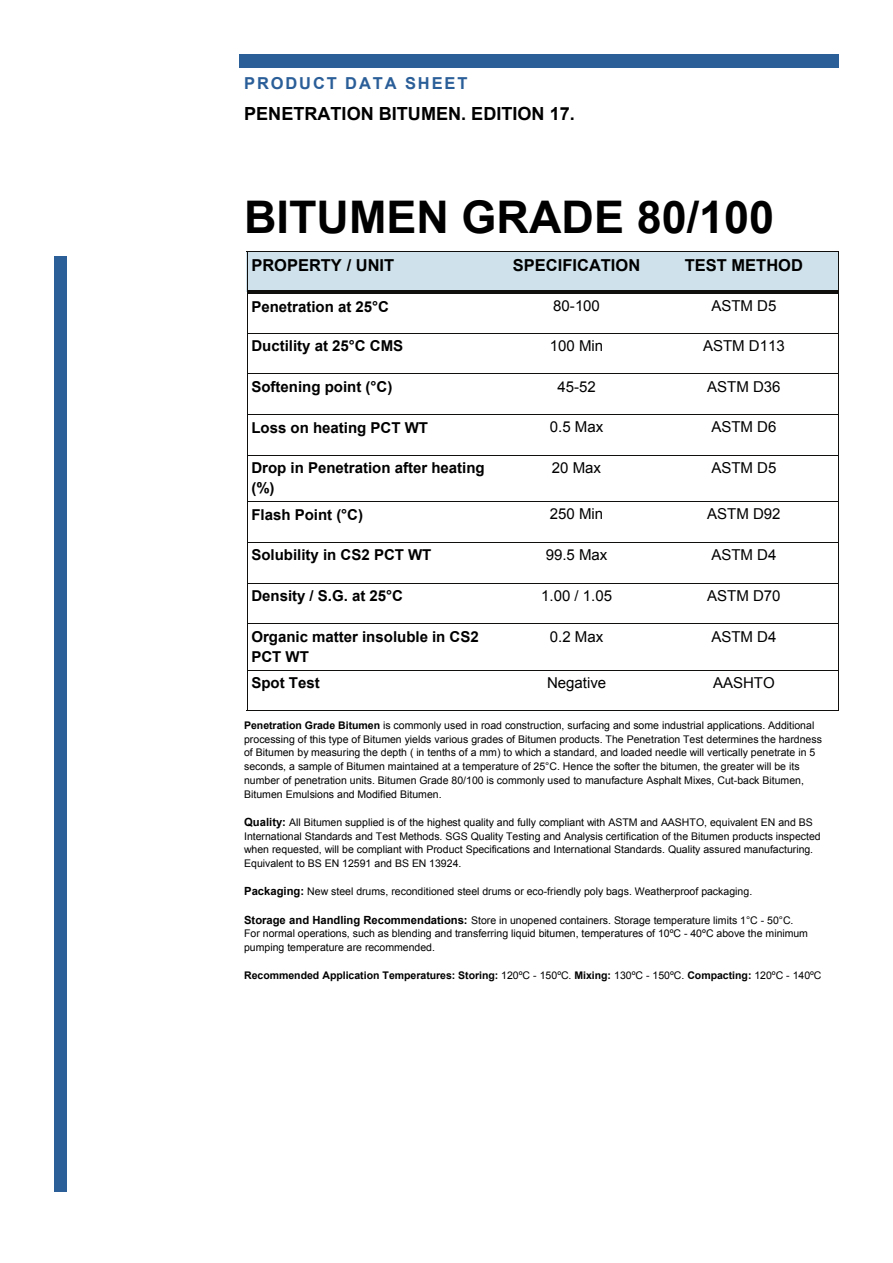
<style>
.page{position:relative;width:893px;height:1263px;background:#fff}
.page>*{position:absolute;margin:0;border:0;box-sizing:border-box;transform-origin:0 0}
.t1{font:700 45px "Arial";color:#000}
.t2{font:700 18.15px "Arial";color:#000}
.t3{font:700 16.5px "Arial";color:#000}
.t4{font:700 16.5px "Arial";letter-spacing:.115em;color:#2a5e98}
.t5{font:700 15px/19.6px "Arial";color:#000}
.t6{font:15px "Arial";color:#000}
.t7{font:10.5px/13.6px "Arial";color:#000}
.t8{font:700 10.5px "Arial";color:#000}
.s1{font-weight:700}
.s2{font-weight:700;font-size:11.25px}
.s3{font-weight:400}
</style>
<div class="page">
<div style="left:54px;top:256px;width:13px;height:936px;background:#2a5f97"></div>
<div style="left:240px;top:54px;width:599px;height:14px;background:#2a5f97"></div>
<div style="left:247px;top:251px;width:257px;height:41px;background:#cfe2eb"></div>
<div style="left:504px;top:251px;width:145px;height:41px;background:#cfe2eb"></div>
<div style="left:649px;top:251px;width:190px;height:41px;background:#cfe2eb"></div>
<hr style="left:247px;top:251px;width:1px;height:459px;background:#100f0d">
<hr style="left:838px;top:251px;width:1px;height:459px;background:#100f0d">
<hr style="left:247px;top:251px;width:592px;height:1px;background:#100f0d">
<hr style="left:247px;top:290px;width:592px;height:3px;background:#100f0d">
<hr style="left:247px;top:333px;width:592px;height:1px;background:#100f0d">
<hr style="left:247px;top:373px;width:592px;height:1px;background:#100f0d">
<hr style="left:247px;top:414px;width:592px;height:1px;background:#100f0d">
<hr style="left:247px;top:455px;width:592px;height:1px;background:#100f0d">
<hr style="left:247px;top:501px;width:592px;height:1px;background:#100f0d">
<hr style="left:247px;top:542px;width:592px;height:1px;background:#100f0d">
<hr style="left:247px;top:583px;width:592px;height:1px;background:#100f0d">
<hr style="left:247px;top:623px;width:592px;height:1px;background:#100f0d">
<hr style="left:247px;top:670px;width:592px;height:1px;background:#100f0d">
<hr style="left:247px;top:710px;width:592px;height:1px;background:#100f0d">
<h3 class="t4" style="left:244px;top:73px;width:225px">PRODUCT DATA SHEET</h3>
<h2 class="t2" style="left:244px;top:101px;width:332px">PENETRATION BITUMEN. EDITION 17.</h2>
<h1 class="t1" style="left:244px;top:187px;width:532px">BITUMEN GRADE 80/100</h1>
<h3 class="t3" style="left:251px;top:255px;width:144px">PROPERTY / UNIT</h3>
<h3 class="t3" style="left:513px;top:255px;width:129px">SPECIFICATION</h3>
<h3 class="t3" style="left:685px;top:255px;width:120px">TEST METHOD</h3>
<h3 class="t5" style="left:251px;top:297px;width:139px">Penetration at 25°C</h3>
<h3 class="t6" style="left:553px;top:296px;width:48px">80-100</h3>
<h3 class="t6" style="left:711px;top:296px;width:67px">ASTM D5</h3>
<h3 class="t5" style="left:251px;top:336px;width:153px">Ductility at 25°C CMS</h3>
<h3 class="t6" style="left:550px;top:336px;width:55px">100 Min</h3>
<h3 class="t6" style="left:703px;top:336px;width:83px">ASTM D113</h3>
<h3 class="t5" style="left:251px;top:377px;width:143px">Softening point (°C)</h3>
<h3 class="t6" style="left:557px;top:376px;width:40px">45-52</h3>
<h3 class="t6" style="left:707px;top:376px;width:75px">ASTM D36</h3>
<h3 class="t5" style="left:251px;top:418px;width:178px">Loss on heating PCT WT</h3>
<h3 class="t6" style="left:550px;top:417px;width:55px">0.5 Max</h3>
<h3 class="t6" style="left:711px;top:417px;width:67px">ASTM D6</h3>
<h3 class="t5" style="left:251px;top:459px;width:235px">Drop in Penetration after heating (%)</h3>
<h3 class="t6" style="left:552px;top:458px;width:51px">20 Max</h3>
<h3 class="t6" style="left:711px;top:458px;width:67px">ASTM D5</h3>
<h3 class="t5" style="left:251px;top:505px;width:113px">Flash Point (°C)</h3>
<h3 class="t6" style="left:550px;top:504px;width:55px">250 Min</h3>
<h3 class="t6" style="left:707px;top:504px;width:75px">ASTM D92</h3>
<h3 class="t5" style="left:251px;top:546px;width:182px">Solubility in CS2 PCT WT</h3>
<h3 class="t6" style="left:546px;top:545px;width:63px">99.5 Max</h3>
<h3 class="t6" style="left:711px;top:545px;width:67px">ASTM D4</h3>
<h3 class="t5" style="left:251px;top:586px;width:153px">Density / S.G. at 25°C</h3>
<h3 class="t6" style="left:541px;top:586px;width:72px">1.00 / 1.05</h3>
<h3 class="t6" style="left:707px;top:586px;width:75px">ASTM D70</h3>
<h3 class="t5" style="left:251px;top:627px;width:229px">Organic matter insoluble in CS2<br>PCT WT</h3>
<h3 class="t6" style="left:550px;top:626px;width:55px">0.2 Max</h3>
<h3 class="t6" style="left:711px;top:626px;width:67px">ASTM D4</h3>
<h3 class="t5" style="left:251px;top:674px;width:70px">Spot Test</h3>
<h3 class="t6" style="left:547px;top:673px;width:61px">Negative</h3>
<h3 class="t6" style="left:713px;top:673px;width:63px">AASHTO</h3>
<p class="t7" style="left:244px;top:719px;width:579px"><span class="s1">Penetration Grade Bitumen</span> is commonly used in road construction, surfacing and some industrial applications. Additional processing of this type of Bitumen yields various grades of Bitumen products. The Penetration Test determines the hardness of Bitumen by measuring the depth ( in tenths of a mm) to which a standard, and loaded needle will vertically penetrate in 5 seconds, a sample of Bitumen maintained at a temperature of 25°C. Hence the softer the bitumen, the greater will be its number of penetration units. Bitumen Grade 80/100 is commonly used to manufacture Asphalt Mixes, Cut-back Bitumen, Bitumen Emulsions and Modified Bitumen.</p>
<p class="t7" style="left:244px;top:815px;width:578px"><span class="s2">Quality:</span> All Bitumen supplied is of the highest quality and fully compliant with ASTM and AASHTO, equivalent EN and BS International Standards and Test Methods. SGS Quality Testing and Analysis certification of the Bitumen products inspected when requested, will be compliant with Product Specifications and International Standards. Quality assured manufacturing.<br>Equivalent to BS EN 12591 and BS EN 13924.</p>
<p class="t7" style="left:244px;top:885px;width:510px"><span class="s2">Packaging:</span> New steel drums, reconditioned steel drums or eco-friendly poly bags. Weatherproof packaging.</p>
<p class="t7" style="left:244px;top:913px;width:565px"><span class="s2">Storage and Handling Recommendations:</span> Store in unopened containers. Storage temperature limits 1°C - 50°C.<br>For normal operations, such as blending and transferring liquid bitumen, temperatures of 10ºC - 40ºC above the minimum pumping temperature are recommended.</p>
<p class="t8" style="left:244px;top:968px;width:579px">Recommended Application Temperatures: Storing: <span class="s3">120ºC - 150ºC.</span> Mixing: <span class="s3">130ºC - 150ºC.</span> Compacting: <span class="s3">120ºC - 140ºC</span></p>
</div>
